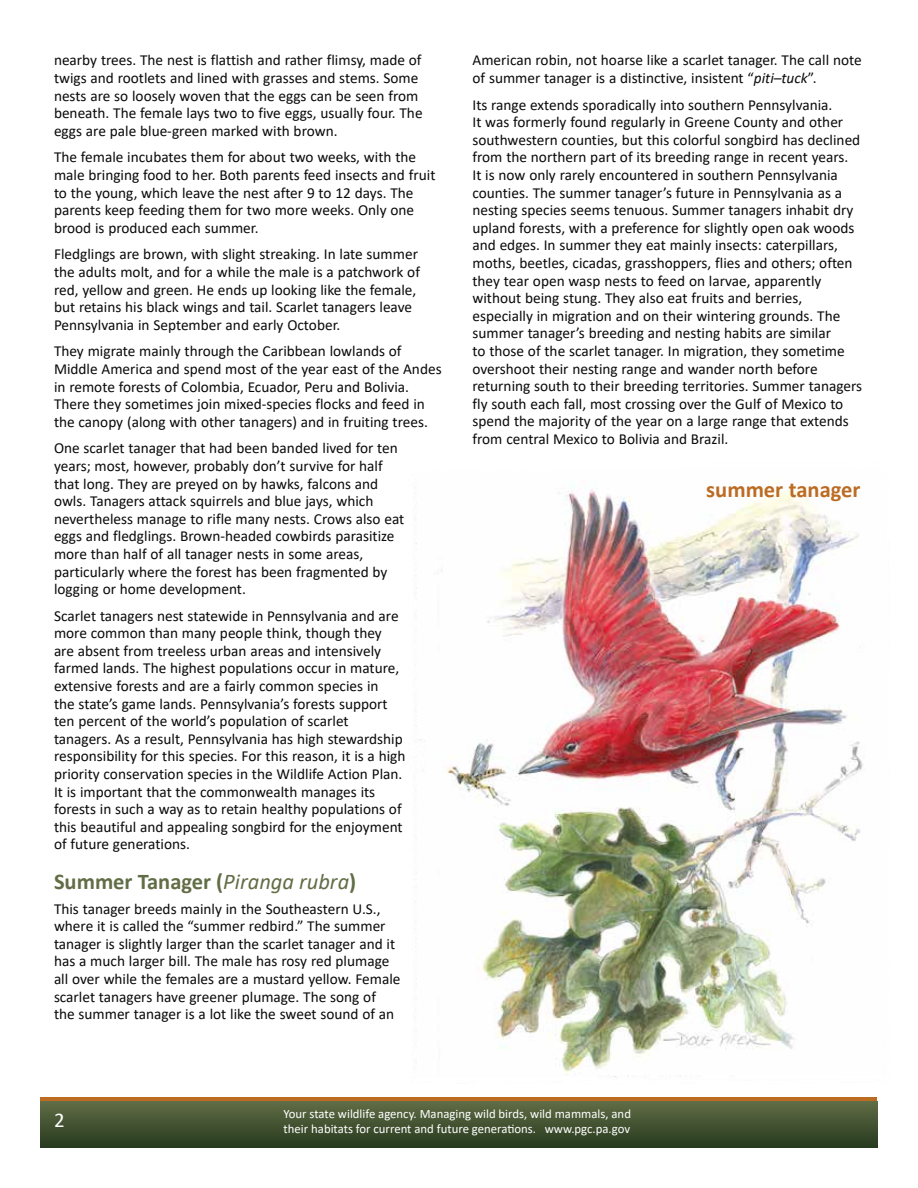
<style>
.page{position:relative;width:918px;height:1188px;background:#fff}
.page>*{position:absolute;margin:0;border:0;box-sizing:border-box;transform-origin:0 0}
.t1{font:700 22.5px "Calibri";color:#616d45}
.t2{font:700 22.5px "Calibri";color:#bc6b23}
.t3{font:21px "Calibri";color:#fff}
.t4{font:15.3px/17.5px "Calibri";color:#0b0a0b}
.t5{font:12.75px/15px "Calibri";color:#fff}
.s1{font-weight:400;font-style:italic}
.s2{font-style:italic}
</style>
<div class="page">
<img style="left:415px;top:488px;width:448px;height:589px">
<div style="left:40px;top:1097px;width:838px;height:19px;background:#bc6b23"></div>
<div style="left:40px;top:1101px;width:838px;height:46px;background:linear-gradient(to bottom,#606c45,#293c20)"></div>
<p class="t4" style="left:54px;top:51px;width:370px">nearby trees. The nest is flattish and rather flimsy, made of twigs and rootlets and lined with grasses and stems. Some nests are so loosely woven that the eggs can be seen from beneath. The female lays two to five eggs, usually four. The eggs are pale blue-green marked with brown.</p>
<p class="t4" style="left:54px;top:148px;width:383px">The female incubates them for about two weeks, with the male bringing food to her. Both parents feed insects and fruit to the young, which leave the nest after 9 to 12 days. The parents keep feeding them for two more weeks. Only one brood is produced each summer.</p>
<p class="t4" style="left:54px;top:245px;width:368px">Fledglings are brown, with slight streaking. In late summer the adults molt, and for a while the male is a patchwork of red, yellow and green. He ends up looking like the female, but retains his black wings and tail. Scarlet tanagers leave Pennsylvania in September and early October.</p>
<p class="t4" style="left:54px;top:342px;width:389px">They migrate mainly through the Caribbean lowlands of Middle America and spend most of the year east of the Andes in remote forests of Colombia, Ecuador, Peru and Bolivia.<br>There they sometimes join mixed-species flocks and feed in the canopy (along with other tanagers) and in fruiting trees.</p>
<p class="t4" style="left:54px;top:439px;width:352px">One scarlet tanager that had been banded lived for ten years; most, however, probably don’t survive for half that long. They are preyed on by hawks, falcons and owls. Tanagers attack squirrels and blue jays, which nevertheless manage to rifle many nests. Crows also eat eggs and fledglings. Brown-headed cowbirds parasitize more than half of all tanager nests in some areas, particularly where the forest has been fragmented by logging or home development.</p>
<p class="t4" style="left:54px;top:606px;width:353px">Scarlet tanagers nest statewide in Pennsylvania and are more common than many people think, though they are absent from treeless urban areas and intensively farmed lands. The highest populations occur in mature, extensive forests and are a fairly common species in<br>the state’s game lands. Pennsylvania’s forests support ten percent of the world’s population of scarlet tanagers. As a result, Pennsylvania has high stewardship responsibility for this species. For this reason, it is a high priority conservation species in the Wildlife Action Plan.<br>It is important that the commonwealth manages its forests in such a way as to retain healthy populations of this beautiful and appealing songbird for the enjoyment of future generations.</p>
<h1 class="t1" style="left:54px;top:866px;width:304px">Summer Tanager (<span class="s1">Piranga rubra</span>)</h1>
<p class="t4" style="left:54px;top:899px;width:348px">This tanager breeds mainly in the Southeastern U.S., where it is called the “summer redbird.” The summer tanager is slightly larger than the scarlet tanager and it has a much larger bill. The male has rosy red plumage all over while the females are a mustard yellow. Female scarlet tanagers have greener plumage. The song of the summer tanager is a lot like the sweet sound of an</p>
<p class="t4" style="left:472px;top:51px;width:391px">American robin, not hoarse like a scarlet tanager. The call note of summer tanager is a distinctive, insistent “<span class="s2">piti–tuck</span>”.</p>
<p class="t4" style="left:472px;top:95px;width:391px">Its range extends sporadically into southern Pennsylvania.<br>It was formerly found regularly in Greene County and other southwestern counties, but this colorful songbird has declined from the northern part of its breeding range in recent years.<br>It is now only rarely encountered in southern Pennsylvania counties. The summer tanager’s future in Pennsylvania as a nesting species seems tenuous. Summer tanagers inhabit dry upland forests, with a preference for slightly open oak woods and edges. In summer they eat mainly insects: caterpillars, moths, beetles, cicadas, grasshoppers, flies and others; often they tear open wasp nests to feed on larvae, apparently without being stung. They also eat fruits and berries, especially in migration and on their wintering grounds. The summer tanager’s breeding and nesting habits are similar<br>to those of the scarlet tanager. In migration, they sometime overshoot their nesting range and wander north before returning south to their breeding territories. Summer tanagers fly south each fall, most crossing over the Gulf of Mexico to spend the majority of the year on a large range that extends from central Mexico to Bolivia and Brazil.</p>
<h1 class="t2" style="left:706px;top:473px;width:156px">summer tanager</h1>
<h2 class="t3" style="left:54px;top:1105px;width:12px">2</h2>
<p class="t5" style="left:284px;top:1106px;width:349px">Your state wildlife agency. Managing wild birds, wild mammals, and their habitats for current and future generations. www.pgc.pa.gov</p>
</div>
